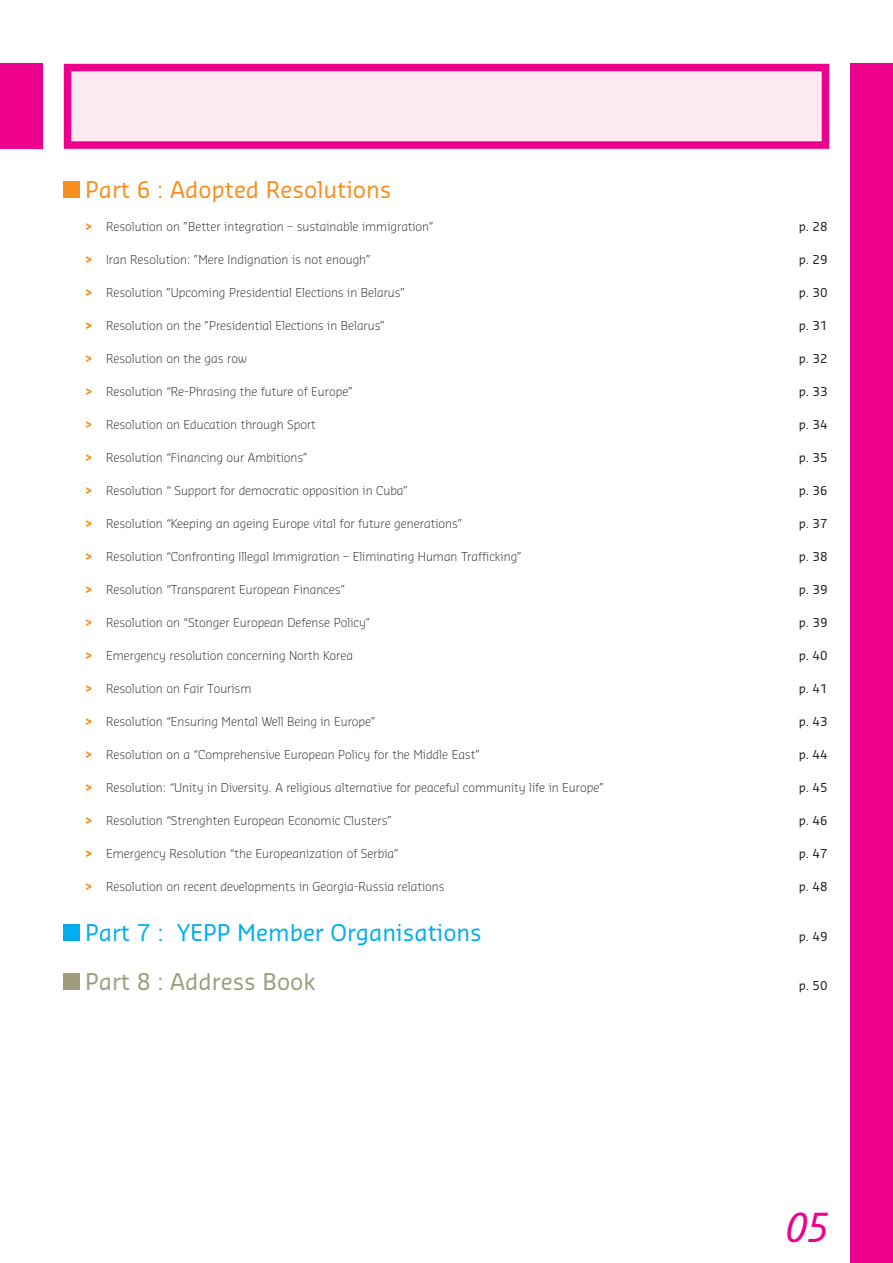
<style>
.page{position:relative;width:893px;height:1263px;background:#fff}
.page>*{position:absolute;margin:0;border:0;box-sizing:border-box;transform-origin:0 0}
.t1{font:italic 39px "Sansa Con";color:#ec008c}
.t2{font:22.5px "Sansa";color:#00aeef}
.t3{font:22.5px "Sansa";color:#f78f1e}
.t4{font:22.5px "Sansa";color:#9f9c7d}
.t5{font:300 12px "Sansa";color:#231f20}
.t6{font:12px "Sansa";color:#231f20}
.s1{font-weight:700;color:#f78f1e}
</style>
<div class="page">
<div style="left:68px;top:68px;width:757px;height:77px;background:#fde9f2"></div>
<div style="left:64px;top:64px;width:765px;height:85px;border:8px solid #ec008c"></div>
<div style="left:64px;top:924px;width:16px;height:16px;background:#00aeef"></div>
<div style="left:64px;top:974px;width:16px;height:16px;background:#9f9c7d"></div>
<div style="left:0;top:64px;width:43px;height:85px;background:#ec008c"></div>
<div style="left:850px;top:64px;width:43px;height:1199px;background:#ec008c"></div>
<div style="left:64px;top:181px;width:16px;height:17px;background:#f78f1e"></div>
<h2 class="t3" style="left:85px;top:181px;width:308px">Part 6 : Adopted Resolutions</h2>
<p class="t5" style="left:85px;top:222px;width:350px"><span class="s1">&gt;</span> Resolution on ”Better integration – sustainable immigration”</p>
<p class="t6" style="left:799px;top:222px;width:30px">p. 28</p>
<p class="t5" style="left:85px;top:255px;width:287px"><span class="s1">&gt;</span> Iran Resolution: ”Mere Indignation is not enough”</p>
<p class="t6" style="left:799px;top:255px;width:30px">p. 29</p>
<p class="t5" style="left:85px;top:288px;width:322px"><span class="s1">&gt;</span> Resolution ”Upcoming Presidential Elections in Belarus”</p>
<p class="t6" style="left:799px;top:288px;width:30px">p. 30</p>
<p class="t5" style="left:85px;top:321px;width:302px"><span class="s1">&gt;</span> Resolution on the ”Presidential Elections in Belarus”</p>
<p class="t6" style="left:799px;top:321px;width:30px">p. 31</p>
<p class="t5" style="left:85px;top:354px;width:163px"><span class="s1">&gt;</span> Resolution on the gas row</p>
<p class="t6" style="left:799px;top:354px;width:30px">p. 32</p>
<p class="t5" style="left:85px;top:387px;width:269px"><span class="s1">&gt;</span> Resolution “Re-Phrasing the future of Europe”</p>
<p class="t6" style="left:799px;top:387px;width:30px">p. 33</p>
<p class="t5" style="left:85px;top:420px;width:232px"><span class="s1">&gt;</span> Resolution on Education through Sport</p>
<p class="t6" style="left:799px;top:420px;width:30px">p. 34</p>
<p class="t5" style="left:85px;top:453px;width:224px"><span class="s1">&gt;</span> Resolution “Financing our Ambitions”</p>
<p class="t6" style="left:799px;top:453px;width:30px">p. 35</p>
<p class="t5" style="left:85px;top:486px;width:325px"><span class="s1">&gt;</span> Resolution “ Support for democratic opposition in Cuba”</p>
<p class="t6" style="left:799px;top:486px;width:30px">p. 36</p>
<p class="t5" style="left:85px;top:519px;width:379px"><span class="s1">&gt;</span> Resolution “Keeping an ageing Europe vital for future generations”</p>
<p class="t6" style="left:799px;top:519px;width:30px">p. 37</p>
<p class="t5" style="left:85px;top:552px;width:438px"><span class="s1">&gt;</span> Resolution “Confronting Illegal Immigration – Eliminating Human Trafficking”</p>
<p class="t6" style="left:799px;top:552px;width:30px">p. 38</p>
<p class="t5" style="left:85px;top:585px;width:262px"><span class="s1">&gt;</span> Resolution “Transparent European Finances”</p>
<p class="t6" style="left:799px;top:585px;width:30px">p. 39</p>
<p class="t5" style="left:85px;top:618px;width:287px"><span class="s1">&gt;</span> Resolution on “Stonger European Defense Policy”</p>
<p class="t6" style="left:799px;top:618px;width:30px">p. 39</p>
<p class="t5" style="left:85px;top:651px;width:269px"><span class="s1">&gt;</span> Emergency resolution concerning North Korea</p>
<p class="t6" style="left:799px;top:651px;width:30px">p. 40</p>
<p class="t5" style="left:85px;top:684px;width:168px"><span class="s1">&gt;</span> Resolution on Fair Tourism</p>
<p class="t6" style="left:799px;top:684px;width:30px">p. 41</p>
<p class="t5" style="left:85px;top:717px;width:292px"><span class="s1">&gt;</span> Resolution “Ensuring Mental Well Being in Europe”</p>
<p class="t6" style="left:799px;top:717px;width:30px">p. 43</p>
<p class="t5" style="left:85px;top:750px;width:396px"><span class="s1">&gt;</span> Resolution on a “Comprehensive European Policy for the Middle East”</p>
<p class="t6" style="left:799px;top:750px;width:30px">p. 44</p>
<p class="t5" style="left:85px;top:783px;width:520px"><span class="s1">&gt;</span> Resolution: “Unity in Diversity. A religious alternative for peaceful community life in Europe”</p>
<p class="t6" style="left:799px;top:783px;width:30px">p. 45</p>
<p class="t5" style="left:85px;top:816px;width:308px"><span class="s1">&gt;</span> Resolution “Strenghten European Economic Clusters”</p>
<p class="t6" style="left:799px;top:816px;width:30px">p. 46</p>
<p class="t5" style="left:85px;top:849px;width:315px"><span class="s1">&gt;</span> Emergency Resolution “the Europeanization of Serbia”</p>
<p class="t6" style="left:799px;top:849px;width:30px">p. 47</p>
<p class="t5" style="left:85px;top:882px;width:361px"><span class="s1">&gt;</span> Resolution on recent developments in Georgia-Russia relations</p>
<p class="t6" style="left:799px;top:882px;width:30px">p. 48</p>
<h2 class="t2" style="left:85px;top:924px;width:398px">Part 7 : YEPP Member Organisations</h2>
<p class="t6" style="left:799px;top:932px;width:30px">p. 49</p>
<h2 class="t4" style="left:85px;top:973px;width:232px">Part 8 : Address Book</h2>
<p class="t6" style="left:799px;top:981px;width:30px">p. 50</p>
<h1 class="t1" style="left:786px;top:1213px;width:43px">05</h1>
</div>
